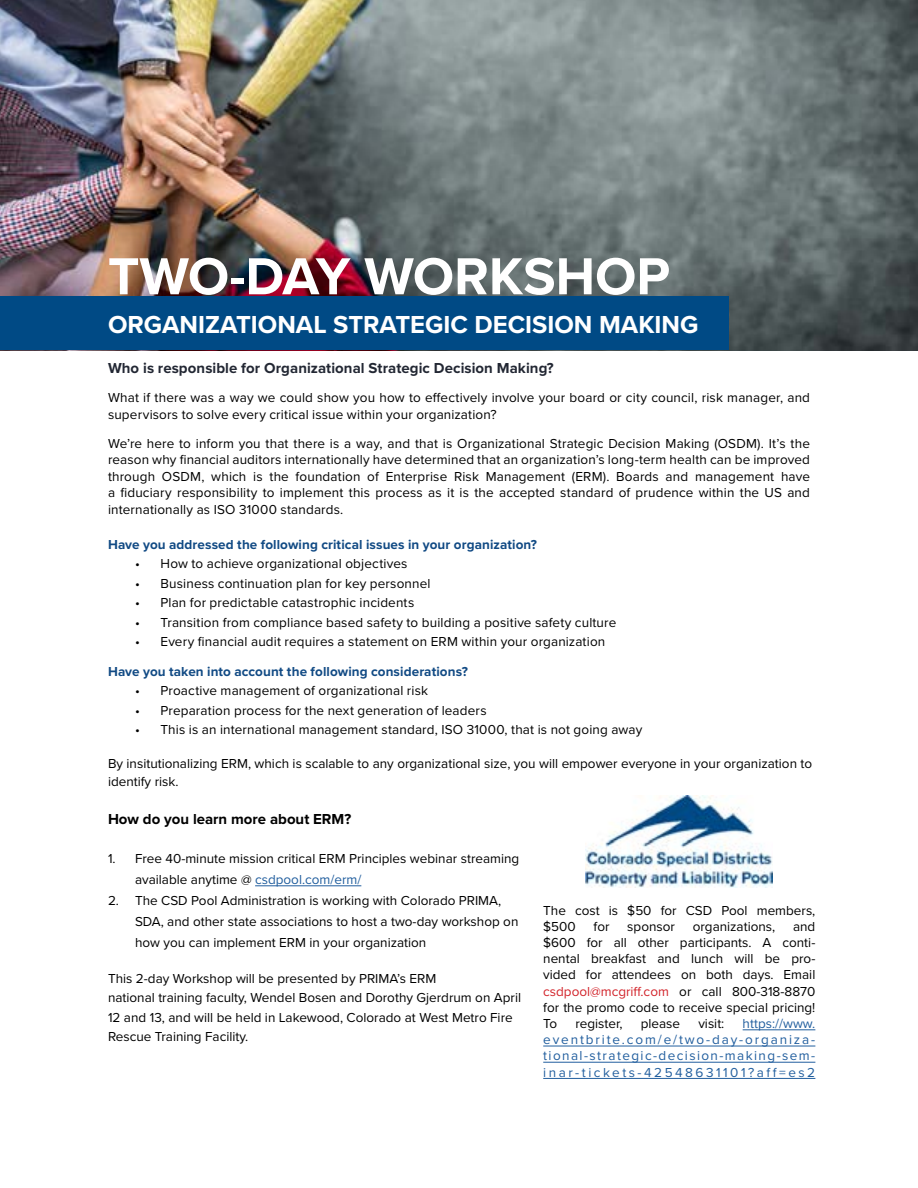
<style>
.page{position:relative;width:918px;height:1188px;background:#fff}
.page>*{position:absolute;margin:0;border:0;box-sizing:border-box;transform-origin:0 0}
.t1{font:700 54px "Proxima Nova";color:#fff}
.t2{font:700 25.5px "Proxima Nova";color:#fff}
.t3{font:700 15px "Proxima Nova";letter-spacing:.005em;color:#222733}
.t4{font:700 15px "Proxima Nova";color:#000}
.t5{font:13.5px/16.2px "Proxima Nova";color:#000}
.t6{font:13.5px/16.2px "Proxima Nova";letter-spacing:.185em;color:#215e9e;text-align:justify}
.t7{font:700 13.5px "Proxima Nova";letter-spacing:.01em;color:#114a84}
.s1{color:#215e9e}
.s2{color:#d2232a}
</style>
<div class="page">
<img style="left:0;top:0;width:918px;height:350px">
<img style="left:586px;top:796px;width:187px;height:92px">
<div style="left:0;top:296px;width:729px;height:54px;background:#004a85"></div>
<hr style="left:255px;top:886px;width:106px;height:1px;background:#215e9e">
<hr style="left:743px;top:1030px;width:72px;height:1px;background:#215e9e">
<hr style="left:543px;top:1046px;width:272px;height:1px;background:#215e9e">
<hr style="left:543px;top:1062px;width:272px;height:1px;background:#215e9e">
<hr style="left:543px;top:1078px;width:272px;height:1px;background:#215e9e">
<h1 class="t1" style="left:108px;top:244px;width:564px">TWO-DAY WORKSHOP</h1>
<h2 class="t2" style="left:108px;top:309px;width:592px">ORGANIZATIONAL STRATEGIC DECISION MAKING</h2>
<p class="t3" style="left:108px;top:359px;width:447px">Who is responsible for Organizational Strategic Decision Making?</p>
<p class="t5" style="left:108px;top:390px;width:704px">What if there was a way we could show you how to effectively involve your board or city council, risk manager, and supervisors to solve every critical issue within your organization?</p>
<p class="t5" style="left:108px;top:436px;width:704px;text-align:justify">We’re here to inform you that there is a way, and that is Organizational Strategic Decision Making (OSDM). It’s the reason why financial auditors internationally have determined that an organization’s long-term health can be improved through OSDM, which is the foundation of Enterprise Risk Management (ERM). Boards and management have a fiduciary responsibility to implement this process as it is the accepted standard of prudence within the US and internationally as ISO 31000 standards.</p>
<p class="t7" style="left:108px;top:536px;width:431px">Have you addressed the following critical issues in your organization?</p>
<p class="t5" style="left:135px;top:556px;width:274px">• How to achieve organizational objectives</p>
<p class="t5" style="left:135px;top:575px;width:297px">• Business continuation plan for key personnel</p>
<p class="t5" style="left:135px;top:595px;width:281px">• Plan for predictable catastrophic incidents</p>
<p class="t5" style="left:135px;top:614px;width:483px">• Transition from compliance based safety to building a positive safety culture</p>
<p class="t5" style="left:135px;top:634px;width:472px">• Every financial audit requires a statement on ERM within your organization</p>
<p class="t7" style="left:108px;top:663px;width:361px">Have you taken into account the following considerations?</p>
<p class="t5" style="left:135px;top:683px;width:295px">• Proactive management of organizational risk</p>
<p class="t5" style="left:135px;top:702px;width:353px">• Preparation process for the next generation of leaders</p>
<p class="t5" style="left:135px;top:722px;width:509px">• This is an international management standard, ISO 31000, that is not going away</p>
<p class="t5" style="left:108px;top:754px;width:706px;line-height:18px">By insitutionalizing ERM, which is scalable to any organizational size, you will empower everyone in your organization to identify risk.</p>
<p class="t4" style="left:108px;top:810px;width:245px">How do you learn more about ERM?</p>
<p class="t5" style="left:135px;top:848px;width:386px;line-height:21px;text-indent:-27px">1. Free 40-minute mission critical ERM Principles webinar streaming available anytime @ <span class="s1">csdpool.com/erm/</span></p>
<p class="t5" style="left:135px;top:890px;width:385px;line-height:21px;text-indent:-27px">2. The CSD Pool Administration is working with Colorado PRIMA,<br>SDA, and other state associations to host a two-day workshop on how you can implement ERM in your organization</p>
<p class="t5" style="left:108px;top:969px;width:415px;line-height:19.5px">This 2-day Workshop will be presented by PRIMA’s ERM<br>national training faculty, Wendel Bosen and Dorothy Gjerdrum on April 12 and 13, and will be held in Lakewood, Colorado at West Metro Fire Rescue Training Facility.</p>
<p class="t5" style="left:543px;top:902px;width:274px">The cost is $50 for CSD Pool members, $500</p>
<p class="t5" style="left:594px;top:918px;width:17px">for</p>
<p class="t5" style="left:627px;top:918px;width:49px">sponsor</p>
<p class="t5" style="left:693px;top:918px;width:84px">organizations,</p>
<p class="t5" style="left:543px;top:918px;width:274px;text-align:justify;text-indent:250px">and $600 for all other participants. A conti&shy;nental breakfast and lunch will be pro&shy;vided for attendees on both days. Email <span class="s2">csdpool@mcgriff.com</span> or call 800-318-8870 for the promo code to receive special pricing!<br>To</p>
<p class="t6" style="left:543px;top:1016px;width:274px;text-indent:199px">https://www. eventbrite.com/e/two-day-organiza&shy;tional-strategic-decision-making-sem&shy;inar-tickets-42548631101?aff=es2</p>
<p class="t5" style="left:575px;top:1016px;width:49px">register,</p>
<p class="t5" style="left:641px;top:1016px;width:41px">please</p>
<p class="t5" style="left:698px;top:1016px;width:28px">visit:</p>
</div>
